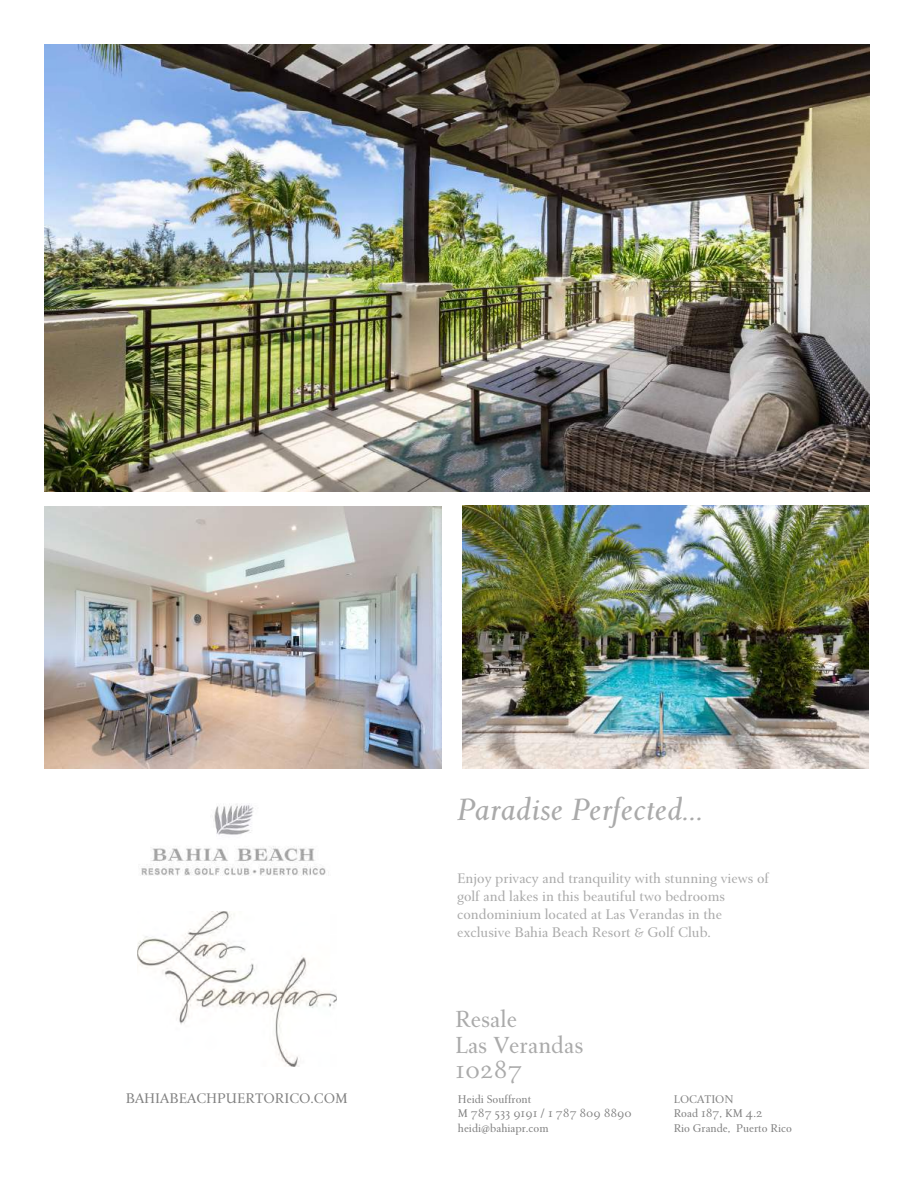
<style>
.page{position:relative;width:918px;height:1188px;background:#fff}
.page>*{position:absolute;margin:0;border:0;box-sizing:border-box;transform-origin:0 0}
.t1{font:italic 33px "Roos St Regis Display";color:#aaa}
.t2{font:25.05px/25px "Roos St Regis Display";color:#aaa}
.t3{font:15px/18px "Roos St Regis Display";color:#aaa}
.t4{font:15px "Roos St Regis Display";color:#808080}
.t5{font:12px/14.4px "Roos St Regis Display";color:#808080}
</style>
<div class="page">
<img style="left:141px;top:804px;width:185px;height:72px">
<img style="left:137px;top:911px;width:199px;height:155px">
<img style="left:45px;top:45px;width:825px;height:446px">
<img style="left:45px;top:506px;width:397px;height:263px">
<img style="left:463px;top:505px;width:405px;height:263px">
<h1 class="t1" style="left:457px;top:791px;width:248px">Paradise Perfected...</h1>
<p class="t3" style="left:457px;top:870px;width:314px">Enjoy privacy and tranquility with stunning views of golf and lakes in this beautiful two bedrooms condominium located at Las Verandas in the exclusive Bahia Beach Resort &amp; Golf Club.</p>
<h2 class="t2" style="left:455px;top:1007px;width:130px">Resale<br>Las Verandas<br>10287</h2>
<p class="t4" style="left:126px;top:1090px;width:224px">BAHIABEACHPUERTORICO.COM</p>
<p class="t5" style="left:458px;top:1092px;width:175px">Heidi Souffront<br>M 787 533 9191 / 1 787 809 8890 heidi@bahiapr.com</p>
<p class="t5" style="left:674px;top:1092px;width:120px">LOCATION<br>Road 187, KM 4.2<br>Rio Grande, Puerto Rico</p>
</div>
